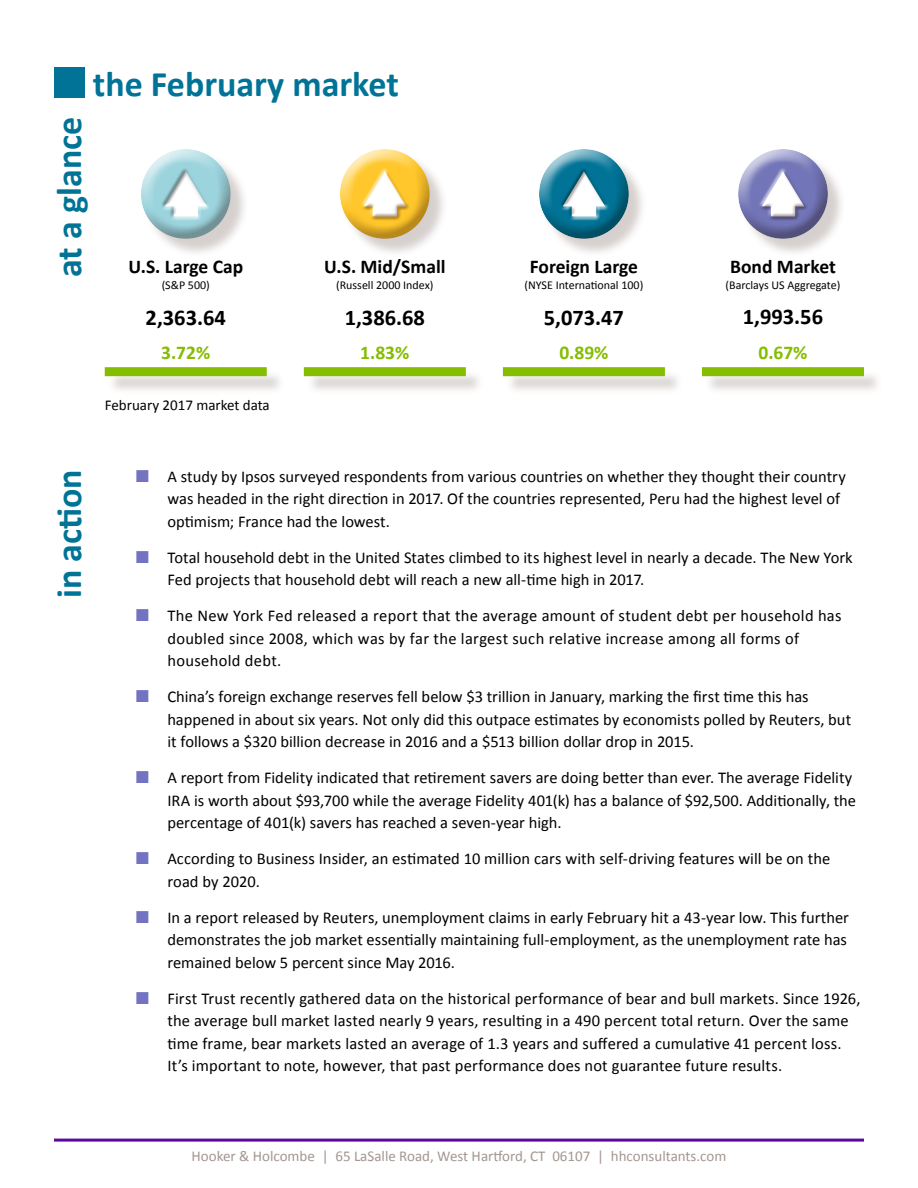
<style>
.page{position:relative;width:918px;height:1188px;background:#fff}
.page>*{position:absolute;margin:0;border:0;box-sizing:border-box;transform-origin:0 0}
.t1{font:700 36px "Calibri";color:#007396}
.t2{font:700 22.5px "Calibri";color:#000}
.t3{font:700 19.5px "Calibri";color:#000}
.t4{font:700 19.5px "Calibri";color:#85bd00}
.basic_copy{font:16.5px/22.5px "Calibri";color:#000}
.basic_copy-2{font:16.5px/22.5px "Calibri";letter-spacing:.02em;color:#000}
.t5{font:15px "Calibri";color:#a39691}
.t6{font:15px "Calibri";color:#000}
.t7{font:12px "Calibri";color:#000}
</style>
<div class="page">
<hr style="left:54px;top:1139px;width:810px;height:3px;background:#5c08a1">
<div style="left:54px;top:67px;width:31px;height:31px;background:#007396"></div>
<div style="left:144px;top:152px;width:105px;height:105px;background:#a39691;opacity:.45"></div>
<div style="left:129px;top:136px;width:105px;height:87px;background:#fff;opacity:.75"></div>
<div style="left:137px;top:162px;width:107px;height:78px;background:#a39691;opacity:.75"></div>
<div style="left:161px;top:203px;width:50px;height:17px;background:#fff;opacity:.75"></div>
<div style="left:161px;top:168px;width:49px;height:51px;background:#a39691;opacity:.75"></div>
<div style="left:343px;top:152px;width:105px;height:105px;background:#a39691;opacity:.45"></div>
<div style="left:328px;top:136px;width:105px;height:87px;background:#fff;opacity:.75"></div>
<div style="left:336px;top:162px;width:107px;height:78px;background:#a39691;opacity:.75"></div>
<div style="left:360px;top:168px;width:49px;height:50px;background:#fff;opacity:.75"></div>
<div style="left:361px;top:172px;width:49px;height:48px;background:#a39691;opacity:.75"></div>
<div style="left:542px;top:152px;width:106px;height:105px;background:#a39691;opacity:.45"></div>
<div style="left:527px;top:136px;width:106px;height:87px;background:#fff;opacity:.75"></div>
<div style="left:535px;top:162px;width:107px;height:78px;background:#a39691;opacity:.75"></div>
<div style="left:560px;top:203px;width:49px;height:17px;background:#fff;opacity:.75"></div>
<div style="left:559px;top:168px;width:49px;height:51px;background:#a39691;opacity:.75"></div>
<div style="left:741px;top:152px;width:106px;height:105px;background:#a39691;opacity:.45"></div>
<div style="left:726px;top:136px;width:106px;height:87px;background:#fff;opacity:.75"></div>
<div style="left:734px;top:162px;width:107px;height:78px;background:#a39691;opacity:.75"></div>
<div style="left:758px;top:168px;width:49px;height:50px;background:#fff;opacity:.75"></div>
<div style="left:759px;top:172px;width:49px;height:48px;background:#a39691;opacity:.75"></div>
<div style="left:107px;top:370px;width:179px;height:25px;background:#a39691;opacity:.45"></div>
<div style="left:105px;top:367px;width:162px;height:9px;background:#85bd00"></div>
<div style="left:307px;top:370px;width:178px;height:25px;background:#a39691;opacity:.45"></div>
<div style="left:304px;top:367px;width:162px;height:9px;background:#85bd00"></div>
<div style="left:505px;top:370px;width:178px;height:25px;background:#a39691;opacity:.45"></div>
<div style="left:503px;top:367px;width:162px;height:9px;background:#85bd00"></div>
<div style="left:704px;top:370px;width:178px;height:25px;background:#a39691;opacity:.45"></div>
<div style="left:702px;top:367px;width:162px;height:9px;background:#85bd00"></div>
<p class="t1" style="left:93px;top:61px;width:308px">the February market</p>
<p class="t1" style="left:46px;top:277px;width:162px;rotate:-90deg">at a glance</p>
<p class="t3" style="left:128px;top:254px;width:116px">U.S. Large Cap</p>
<p class="t7" style="left:162px;top:278px;width:50px">(S&amp;P 500)</p>
<p class="t2" style="left:146px;top:304px;width:82px">2,363.64</p>
<p class="t3" style="left:324px;top:254px;width:123px">U.S. Mid/Small</p>
<p class="t7" style="left:336px;top:278px;width:99px">(Russell 2000 Index)</p>
<p class="t2" style="left:345px;top:304px;width:82px">1,386.68</p>
<p class="t3" style="left:530px;top:254px;width:110px">Foreign Large</p>
<p class="t7" style="left:525px;top:278px;width:120px">(NYSE International 100)</p>
<p class="t2" style="left:544px;top:304px;width:82px">5,073.47</p>
<p class="t3" style="left:730px;top:254px;width:107px">Bond Market</p>
<p class="t7" style="left:726px;top:278px;width:116px">(Barclays US Aggregate)</p>
<p class="t2" style="left:743px;top:302px;width:82px">1,993.56</p>
<p class="t4" style="left:161px;top:340px;width:51px">3.72%</p>
<p class="t4" style="left:360px;top:340px;width:51px">1.83%</p>
<p class="t4" style="left:559px;top:340px;width:51px">0.89%</p>
<p class="t4" style="left:758px;top:340px;width:51px">0.67%</p>
<p class="t1" style="left:46px;top:598px;width:130px;rotate:-90deg">in action</p>
<p class="t6" style="left:105px;top:395px;width:167px">February 2017 market data</p>
<p class="basic_copy" style="left:167px;top:465px;width:680px">A study by Ipsos surveyed respondents from various countries on whether they thought their country was headed in the right direction in 2017. Of the countries represented, Peru had the highest level of optimism; France had the lowest.</p>
<p class="basic_copy" style="left:167px;top:546px;width:687px">Total household debt in the United States climbed to its highest level in nearly a decade. The New York<br>Fed projects that household debt will reach a new all-time high in 2017.</p>
<p class="basic_copy-2" style="left:167px;top:605px;width:676px">The New York Fed released a report that the average amount of student debt per household has doubled since 2008, which was by far the largest such relative increase among all forms of household debt.</p>
<p class="basic_copy" style="left:167px;top:686px;width:685px">China’s foreign exchange reserves fell below $3 trillion in January, marking the first time this has happened in about six years. Not only did this outpace estimates by economists polled by Reuters, but it follows a $320 billion decrease in 2016 and a $513 billion dollar drop in 2015.</p>
<p class="basic_copy" style="left:167px;top:767px;width:690px">A report from Fidelity indicated that retirement savers are doing better than ever. The average Fidelity<br>IRA is worth about $93,700 while the average Fidelity 401(k) has a balance of $92,500. Additionally, the percentage of 401(k) savers has reached a seven-year high.</p>
<p class="basic_copy" style="left:167px;top:848px;width:664px">According to Business Insider, an estimated 10 million cars with self-driving features will be on the road by 2020.</p>
<p class="basic_copy" style="left:167px;top:906px;width:683px;text-align:justify">In a report released by Reuters, unemployment claims in early February hit a 43-year low. This further demonstrates the job market essentially maintaining full-employment, as the unemployment rate has remained below 5 percent since May 2016.</p>
<p class="basic_copy" style="left:167px;top:987px;width:695px">First Trust recently gathered data on the historical performance of bear and bull markets. Since 1926, the average bull market lasted nearly 9 years, resulting in a 490 percent total return. Over the same time frame, bear markets lasted an average of 1.3 years and suffered a cumulative 41 percent loss.<br>It’s important to note, however, that past performance does not guarantee future results.</p>
<p class="t5" style="left:192px;top:1147px;width:536px">Hooker &amp; Holcombe | 65 LaSalle Road, West Hartford, CT 06107 | hhconsultants.com</p>
</div>
